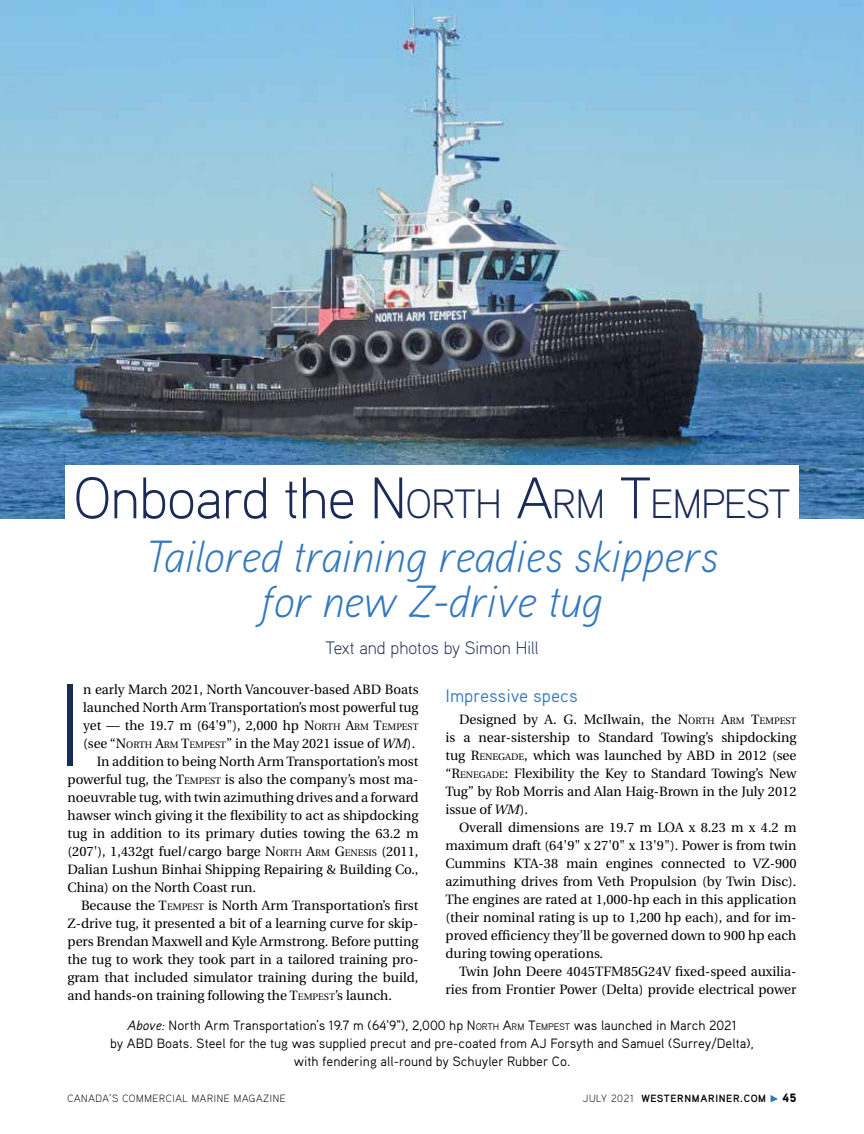
<style>
.page{position:relative;width:864px;height:1134px;background:#fff}
.page>*{position:absolute;margin:0;border:0;box-sizing:border-box;transform-origin:0 0}
.t1{font:300 116.7px "Aaux Pro";color:#1b2b57}
.t2{font:italic 300 45px/45px "Aaux Pro";letter-spacing:-.01em;color:#3479be;text-align:center}
.t3{font:300 40.95px "Aaux Pro";letter-spacing:-.015em;color:#1b2b57}
.t4{font:300 18px "Aaux Pro";color:#1b2b57}
.t5{font:18px "Aaux Pro";color:#3479be}
.t6{font:13.5px/18px "Utopia";color:#000;text-align:justify}
.t7{font:13.5px/18px "Aaux Pro";color:#000;text-align:center}
.t8{font:900 12px "Aaux Pro";color:#000}
.t9{font:300 10.5px "Aaux Pro";letter-spacing:.06em;color:#000}
.t10{font:700 10.5px "Aaux Pro";letter-spacing:.06em;color:#000}
.s1{font-size:58.5px}
.s2{font-style:inherit}
.s3{font-size:9.45px}
.s4{font-style:italic}
.s5{font-weight:300}
</style>
<div class="page">
<svg style="left:771px;top:1095px;width:7px;height:7px"></svg>
<img style="left:0;top:0;width:864px;height:519px">
<div style="left:65px;top:465px;width:734px;height:97px;background:#fff"></div>
<h3 class="t3" style="left:74px;top:478px;width:718px"><span class="s1">Onboard the</span> <span class="s1">N</span>ORTH <span class="s1">A</span>RM <span class="s1">T</span>EMPEST</h3>
<h2 class="t2" style="left:146px;top:533px;width:574px">Tailored training readies skippers for new Z-drive tug</h2>
<h3 class="t4" style="left:326px;top:636px;width:214px">Text and photos by Simon Hill</h3>
<h1 class="t1" style="left:58px;top:652px;width:27px">I</h1>
<p class="t6" style="left:83px;top:681px;width:337px">n early March 2021, North Vancouver-based ABD Boats</p>
<p class="t6" style="left:83px;top:699px;width:337px">launched North Arm Transportation’s most powerful tug</p>
<p class="t6" style="left:83px;top:717px;width:337px">yet — the 19.7 m (64'9"), 2,000 hp <span class="s2">N</span><span class="s3">ORTH</span> <span class="s2">A</span><span class="s3">RM</span> <span class="s2">T</span><span class="s3">EMPEST</span></p>
<p class="t6" style="left:83px;top:735px;width:334px">(see “<span class="s2">N</span><span class="s3">ORTH</span> <span class="s2">A</span><span class="s3">RM</span> <span class="s2">T</span><span class="s3">EMPEST</span>” in the May 2021 issue of <span class="s4">WM</span>).</p>
<p class="t6" style="left:97px;top:753px;width:323px">In addition to being North Arm Transportation’s most</p>
<p class="t6" style="left:68px;top:771px;width:353px">powerful tug, the <span class="s2">T</span><span class="s3">EMPEST</span> is also the company’s most ma-</p>
<p class="t6" style="left:67px;top:789px;width:353px">noeuvrable tug, with twin azimuthing drives and a forward</p>
<p class="t6" style="left:67px;top:807px;width:352px">hawser winch giving it the flexibility to act as shipdocking</p>
<p class="t6" style="left:67px;top:825px;width:352px">tug in addition to its primary duties towing the 63.2 m</p>
<p class="t6" style="left:67px;top:843px;width:353px">(207'), 1,432gt fuel/cargo barge <span class="s2">N</span><span class="s3">ORTH</span> <span class="s2">A</span><span class="s3">RM</span> <span class="s2">G</span><span class="s3">ENESIS</span> (2011,</p>
<p class="t6" style="left:68px;top:861px;width:353px">Dalian Lushun Binhai Shipping Repairing &amp; Building Co.,</p>
<p class="t6" style="left:68px;top:879px;width:190px">China) on the North Coast run.</p>
<p class="t6" style="left:81px;top:897px;width:339px">Because the <span class="s2">T</span><span class="s3">EMPEST</span> is North Arm Transportation’s first</p>
<p class="t6" style="left:67px;top:915px;width:352px">Z-drive tug, it presented a bit of a learning curve for skip-</p>
<p class="t6" style="left:67px;top:933px;width:352px">pers Brendan Maxwell and Kyle Armstrong. Before putting</p>
<p class="t6" style="left:67px;top:951px;width:353px">the tug to work they took part in a tailored training pro-</p>
<p class="t6" style="left:67px;top:969px;width:353px">gram that included simulator training during the build,</p>
<p class="t6" style="left:67px;top:987px;width:326px">and hands-on training following the <span class="s2">T</span><span class="s3">EMPEST</span>’s launch.</p>
<h3 class="t5" style="left:446px;top:684px;width:134px">Impressive specs</h3>
<p class="t6" style="left:445px;top:711px;width:353px;text-indent:14px">Designed by A. G. McIlwain, the <span class="s2">N</span><span class="s3">ORTH</span> <span class="s2">A</span><span class="s3">RM</span> <span class="s2">T</span><span class="s3">EMPEST </span>is a near-sistership to Standard Towing’s shipdocking tug <span class="s2">R</span><span class="s3">ENEGADE</span>, which was launched by ABD in 2012 (see “<span class="s2">R</span><span class="s3">ENEGADE</span>: Flexibility the Key to Standard Towing’s New Tug” by Rob Morris and Alan Haig-Brown in the July 2012 issue of <span class="s4">WM</span>).</p>
<p class="t6" style="left:446px;top:819px;width:353px;text-indent:14px">Overall dimensions are 19.7 m LOA x 8.23 m x 4.2 m maximum draft (64'9" x 27'0" x 13'9"). Power is from twin Cummins KTA-38 main engines connected to VZ-900 azimuthing drives from Veth Propulsion (by Twin Disc).<br>The engines are rated at 1,000-hp each in this application (their nominal rating is up to 1,200 hp each), and for im&shy;proved efficiency they’ll be governed down to 900 hp each during towing operations.</p>
<p class="t6" style="left:446px;top:963px;width:353px;text-align:right">Twin John Deere 4045TFM85G24V fixed-speed auxilia&shy;ries from Frontier Power (Delta) provide electrical power</p>
<p class="t7" style="left:110px;top:1016px;width:645px"><span class="s4">Above:</span> North Arm Transportation’s 19.7 m (64'9"), 2,000 hp <span class="s2">N</span><span class="s3">ORTH</span> <span class="s2">A</span><span class="s3">RM</span> <span class="s2">T</span><span class="s3">EM PEST</span> was launched in March 2021<br>by ABD Boats. Steel for the tug was supplied precut and pre-coated from AJ Forsyth and Samuel (Surrey/Delta), with fendering all-round by Schuyler Rubber Co.</p>
<p class="t9" style="left:68px;top:1092px;width:220px">CANADA’S COMMERCIAL MARINE MAGAZINE</p>
<p class="t10" style="left:583px;top:1092px;width:185px"><span class="s5">JULY 2021</span> WESTERNMARINER.COM</p>
<p class="t8" style="left:782px;top:1090px;width:16px">45</p>
</div>
